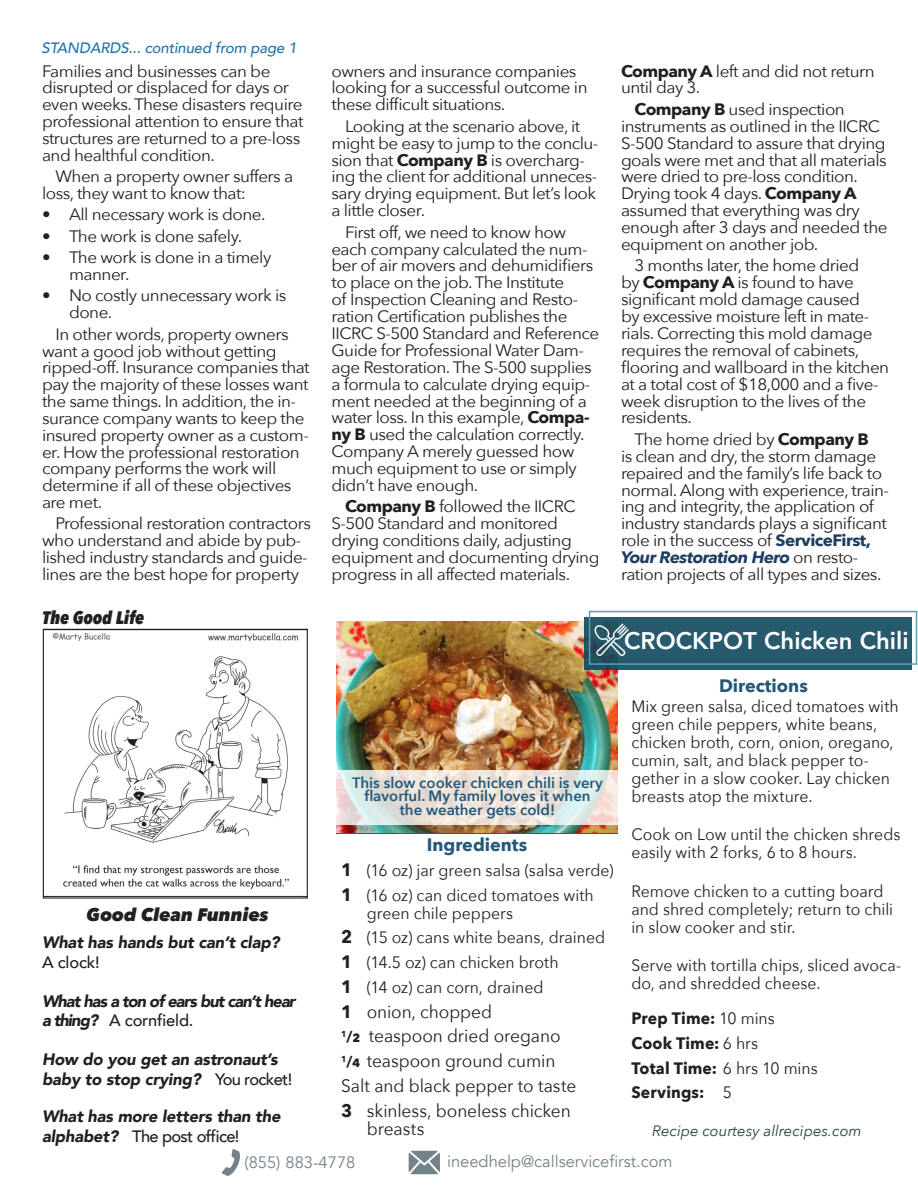
<style>
.page{position:relative;width:918px;height:1188px;background:#fff}
.page>*{position:absolute;margin:0;border:0;box-sizing:border-box;transform-origin:0 0}
.t1{font:800 24px "Avenir";color:#fff}
.t2{font:18px/18px "Avenir Next";letter-spacing:-.005em;color:#231f20;scale:.96 1}
.t3{font:700 18px "Avenir Next";color:#24587a}
.t4{font:italic 800 18px "Avenir Next";color:#231f20}
.t5{font:italic 800 18px "Avenir Next Condensed";color:#231f20}
.t6{font:16.5px/17px "Avenir Next";letter-spacing:-.03em;color:#231f20;scale:1.04 1}
.t7{font:16.5px/18px "Avenir Next";color:#231f20;scale:.96 1}
.t8{font:italic 900 16.5px/19.5px "Avenir";letter-spacing:-.01em;color:#231f20}
.t9{font:700 16.5px "Avenir Next";letter-spacing:.005em;color:#231f20;scale:.96 1}
.t10{font:italic 900 16.5px/19.5px "Avenir";letter-spacing:-.06em;color:#231f20}
.t11{font:16.5px "Avenir";color:#74838b}
.t12{font:600 15px/13.5px "Avenir Next";color:#24587a;text-align:center}
.t13{font:italic 500 15px "Avenir";letter-spacing:-.01em;color:#2175ab}
.t14{font:italic 15px "Avenir Next";color:#2a4635}
.s1{font-weight:500;font-style:normal}
.s2{font-weight:700}
.s3{font-weight:700;color:#1e3d60}
.s4{font-weight:700;font-style:italic;color:#1e3d60}
.s5{font-weight:700;font-size:18px}
.s6{font-weight:700;font-size:15px}
.s7{font-weight:400}
</style>
<div class="page">
<svg style="left:222px;top:1149px;width:18px;height:27px"></svg>
<svg style="left:409px;top:1151px;width:31px;height:23px"></svg>
<svg style="left:337px;top:757px;width:281px;height:77px"></svg>
<hr style="left:917px;top:1057px;width:1px;height:78px;background:#8a704e">
<img style="left:337px;top:622px;width:280px;height:210px">
<div style="left:585px;top:617px;width:327px;height:53px;background:#275a6c"></div>
<div style="left:589px;top:611px;width:328px;height:54px;border:2px solid #599eb7"></div>
<svg style="left:594px;top:624px;width:35px;height:32px"></svg>
<img style="left:45px;top:633px;width:261px;height:264px">
<div style="left:43px;top:629px;width:265px;height:270px;border:1px solid #231f20"></div>
<svg style="left:336px;top:770px;width:282px;height:54px"></svg>
<p class="t13" style="left:42px;top:39px;width:257px">STANDARDS... continued from page 1</p>
<p class="t6" style="left:42px;top:62px;width:253px">Families and businesses can be disrupted or displaced for days or even weeks. These disasters require professional attention to ensure that structures are returned to a pre-loss and healthful condition.</p>
<p class="t6" style="left:42px;top:167px;width:243px;text-indent:14px">When a property owner suffers a loss, they want to know that:</p>
<p class="t6" style="left:42px;top:205px;width:216px">• All necessary work is done.</p>
<p class="t6" style="left:42px;top:227px;width:194px">• The work is done safely.</p>
<p class="t6" style="left:69px;top:248px;width:196px;text-indent:-27px">• The work is done in a timely manner.</p>
<p class="t6" style="left:69px;top:287px;width:210px;text-indent:-27px">• No costly unnecessary work is done.</p>
<p class="t6" style="left:42px;top:325px;width:259px;text-indent:14px">In other words, property owners want a good job without getting ripped-off. Insurance companies that pay the majority of these losses want the same things. In addition, the in&shy;surance company wants to keep the insured property owner as a custom&shy;er. How the professional restoration company performs the work will determine if all of these objectives are met.</p>
<p class="t6" style="left:42px;top:515px;width:260px;text-indent:14px">Professional restoration contractors who understand and abide by pub&shy;lished industry standards and guide&shy;lines are the best hope for property</p>
<p class="t5" style="left:42px;top:606px;width:104px">The Good Life</p>
<p class="t4" style="left:87px;top:904px;width:184px">Good Clean Funnies</p>
<p class="t8" style="left:42px;top:933px;width:239px">What has hands but can’t clap?<br><span class="s1">A clock!</span></p>
<p class="t10" style="left:42px;top:991px;width:255px">What has a ton of ears but can’t hear a thing? <span class="s1">A cornfield.</span></p>
<p class="t8" style="left:42px;top:1050px;width:252px">How do you get an astronaut’s baby to stop crying? <span class="s1">You rocket!</span></p>
<p class="t8" style="left:42px;top:1107px;width:240px">What has more letters than the alphabet? <span class="s1">The post office!</span></p>
<p class="t6" style="left:332px;top:62px;width:248px">owners and insurance companies looking for a successful outcome in these difficult situations.</p>
<p class="t6" style="left:332px;top:117px;width:258px;text-indent:14px">Looking at the scenario above, it might be easy to jump to the conclu&shy;sion that <span class="s2">Company B</span> is overcharg&shy;ing the client for additional unneces&shy;sary drying equipment. But let’s look a little closer.</p>
<p class="t6" style="left:332px;top:223px;width:259px;text-indent:14px">First off, we need to know how each company calculated the num&shy;ber of air movers and dehumidifiers to place on the job. The Institute<br>of Inspection Cleaning and Resto&shy;ration Certification publishes the<br>IICRC S-500 Standard and Reference<br>Guide for Professional Water Dam&shy;age Restoration. The S-500 supplies a formula to calculate drying equip&shy;ment needed at the beginning of a water loss. In this example, <span class="s2">Compa&shy;ny B</span> used the calculation correctly.<br>Company A merely guessed how much equipment to use or simply didn’t have enough.</p>
<p class="t6" style="left:332px;top:497px;width:259px;text-indent:14px"><span class="s2">Company B</span> followed the IICRC S-500 Standard and monitored drying conditions daily, adjusting equipment and documenting drying progress in all affected materials.</p>
<p class="t6" style="left:621px;top:62px;width:246px"><span class="s2">Company A</span> left and did not return until day 3.</p>
<p class="t6" style="left:621px;top:100px;width:258px;text-indent:14px"><span class="s2">Company B</span> used inspection instruments as outlined in the IICRC<br>S-500 Standard to assure that drying goals were met and that all materials were dried to pre-loss condition.<br>Drying took 4 days. <span class="s2">Company A </span>assumed that everything was dry enough after 3 days and needed the equipment on another job.</p>
<p class="t6" style="left:621px;top:257px;width:259px;text-indent:14px">3 months later, the home dried<br>by <span class="s2">Company A</span> is found to have significant mold damage caused<br>by excessive moisture left in mate&shy;rials. Correcting this mold damage requires the removal of cabinets, flooring and wallboard in the kitchen at a total cost of $18,000 and a five&shy;week disruption to the lives of the residents.</p>
<p class="t6" style="left:621px;top:430px;width:259px;text-indent:14px">The home dried by <span class="s2">Company B<br></span>is clean and dry, the storm damage repaired and the family’s life back to normal. Along with experience, train&shy;ing and integrity, the application of industry standards plays a significant role in the success of <span class="s3">ServiceFirst, </span><span class="s4">Your Restoration Hero</span> on resto&shy;ration projects of all types and sizes.</p>
<p class="t12" style="left:352px;top:776px;width:252px">This slow cooker chicken chili is very flavorful. My family loves it when the weather gets cold!</p>
<p class="t3" style="left:427px;top:829px;width:102px">Ingredients</p>
<p class="t7" style="left:341px;top:860px;width:285px"><span class="s5">1</span> (16 oz) jar green salsa (salsa verde)</p>
<p class="t7" style="left:367px;top:885px;width:238px;text-indent:-26px"><span class="s5">1</span> (16 oz) can diced tomatoes with green chile peppers</p>
<p class="t7" style="left:341px;top:928px;width:277px"><span class="s5">2</span> (15 oz) cans white beans, drained</p>
<p class="t7" style="left:341px;top:953px;width:228px"><span class="s5">1</span> (14.5 oz) can chicken broth</p>
<p class="t7" style="left:341px;top:977px;width:212px"><span class="s5">1</span> (14 oz) can corn, drained</p>
<p class="t2" style="left:341px;top:1002px;width:159px"><span class="s2">1</span> onion, chopped</p>
<p class="t2" style="left:341px;top:1026px;width:230px"><sup>1</sup><span class="s6">/2</span> teaspoon dried oregano</p>
<p class="t2" style="left:341px;top:1051px;width:225px"><sup>1</sup><span class="s6">/4</span> teaspoon ground cumin</p>
<p class="t2" style="left:341px;top:1076px;width:246px">Salt and black pepper to taste</p>
<p class="t2" style="left:367px;top:1101px;width:214px;text-indent:-26px"><span class="s2">3</span> skinless, boneless chicken breasts</p>
<p class="t1" style="left:624px;top:622px;width:286px">CROCKPOT Chicken Chili</p>
<p class="t3" style="left:719px;top:670px;width:90px">Directions</p>
<p class="t7" style="left:631px;top:697px;width:280px">Mix green salsa, diced tomatoes with green chile peppers, white beans, chicken broth, corn, onion, oregano, cumin, salt, and black pepper to&shy;gether in a slow cooker. Lay chicken breasts atop the mixture.</p>
<p class="t7" style="left:631px;top:825px;width:282px">Cook on Low until the chicken shreds easily with 2 forks, 6 to 8 hours.</p>
<p class="t7" style="left:631px;top:881px;width:274px">Remove chicken to a cutting board and shred completely; return to chili in slow cooker and stir.</p>
<p class="t7" style="left:631px;top:955px;width:283px">Serve with tortilla chips, sliced avoca&shy;do, and shredded cheese.</p>
<p class="t9" style="left:631px;top:1004px;width:151px">Prep Time: <span class="s7">10 mins</span></p>
<p class="t9" style="left:631px;top:1029px;width:134px">Cook Time: <span class="s7">6 hrs</span></p>
<p class="t9" style="left:631px;top:1054px;width:196px">Total Time: <span class="s7">6 hrs 10 mins</span></p>
<p class="t9" style="left:631px;top:1078px;width:106px">Servings: <span class="s7">5</span></p>
<p class="t14" style="left:652px;top:1118px;width:211px">Recipe courtesy allrecipes.com</p>
<p class="t11" style="left:244px;top:1153px;width:112px">(855) 883-4778</p>
<p class="t11" style="left:447px;top:1152px;width:227px">ineedhelp@callservicefirst.com</p>
</div>
